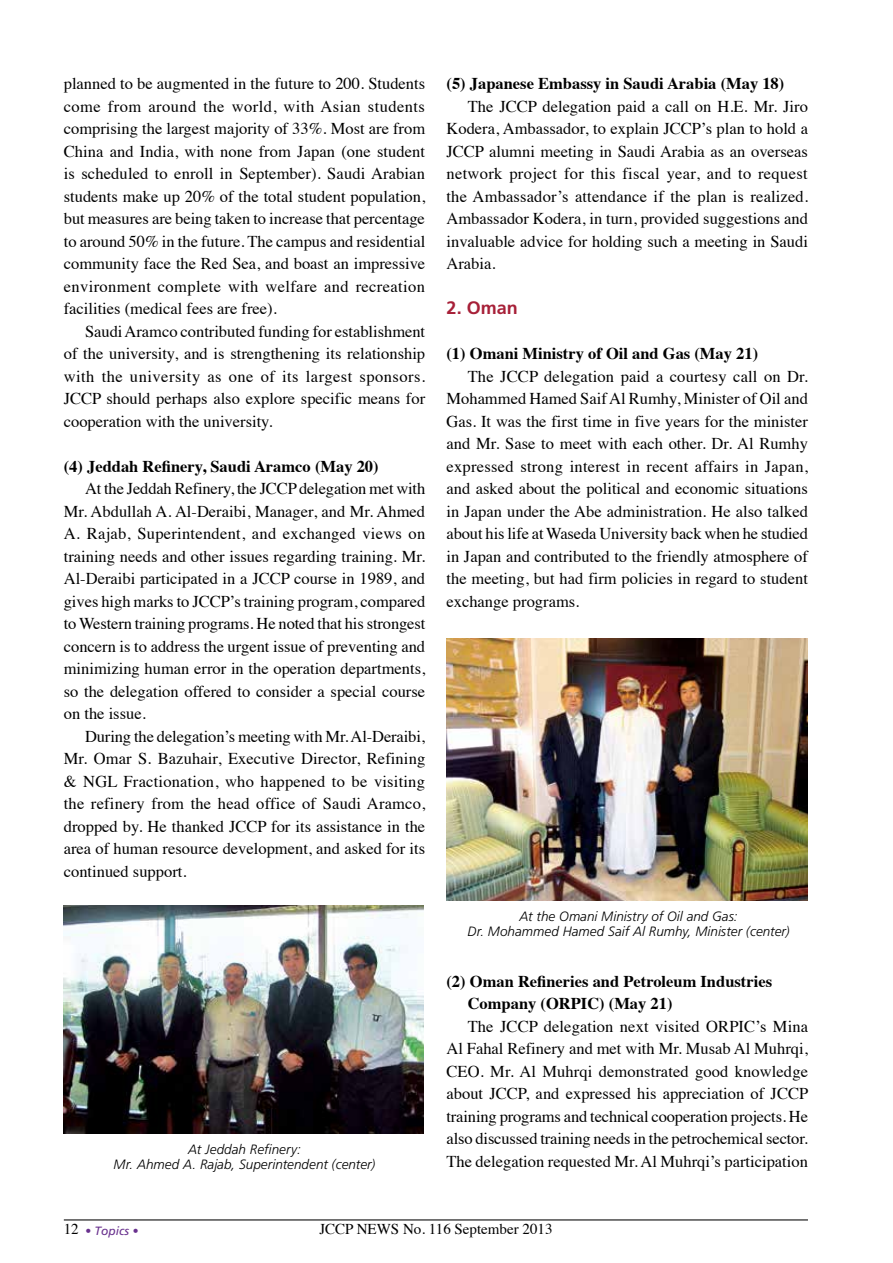
<style>
.page{position:relative;width:893px;height:1263px;background:#fff}
.page>*{position:absolute;margin:0;border:0;box-sizing:border-box;transform-origin:0 0}
.t1{font:700 18px "Frutiger";color:#a72038}
.t2{font:16.5px/22.5px "Times";color:#000;text-align:justify}
.t3{font:700 16.5px/22.5px "Times";color:#000}
.t4{font:15px "Times";color:#000}
.t5{font:italic 300 13.5px/15px "Frutiger";color:#000;text-align:center}
.t6{font:italic 12px "Frutiger";color:#69318e}
.s1{font-family:"Times";font-style:normal;font-size:15px;color:#000}
</style>
<div class="page">
<hr style="left:64px;top:1219px;width:744px;height:1px;background:#000">
<img style="left:64px;top:906px;width:360px;height:227px">
<img style="left:446px;top:639px;width:362px;height:261px">
<p class="t2" style="left:64px;top:71px;width:363px">planned to be augmented in the future to 200. Students come from around the world, with Asian students comprising the largest majority of 33%. Most are from China and India, with none from Japan (one student is scheduled to enroll in September). Saudi Arabian students make up 20% of the total student population, but measures are being taken to increase that percentage to around 50% in the future. The campus and residential community face the Red Sea, and boast an impressive environment complete with welfare and recreation facilities (medical fees are free).</p>
<p class="t2" style="left:64px;top:318px;width:363px;text-indent:21px">Saudi Aramco contributed funding for establishment of the university, and is strengthening its relationship with the university as one of its largest sponsors.<br>JCCP should perhaps also explore specific means for cooperation with the university.</p>
<p class="t3" style="left:64px;top:453px;width:316px">(4) Jeddah Refinery, Saudi Aramco (May 20)</p>
<p class="t2" style="left:64px;top:476px;width:363px;text-indent:21px">At the Jeddah Refinery, the JCCP delegation met with Mr. Abdullah A. Al-Deraibi, Manager, and Mr. Ahmed A. Rajab, Superintendent, and exchanged views on training needs and other issues regarding training. Mr.<br>Al-Deraibi participated in a JCCP course in 1989, and gives high marks to JCCP’s training program, compared to Western training programs. He noted that his strongest concern is to address the urgent issue of preventing and minimizing human error in the operation departments, so the delegation offered to consider a special course on the issue.</p>
<p class="t2" style="left:64px;top:724px;width:363px;text-indent:21px">During the delegation’s meeting with Mr. Al-Deraibi, Mr. Omar S. Bazuhair, Executive Director, Refining &amp; NGL Fractionation, who happened to be visiting the refinery from the head office of Saudi Aramco, dropped by. He thanked JCCP for its assistance in the area of human resource development, and asked for its continued support.</p>
<p class="t5" style="left:114px;top:1141px;width:263px">At Jeddah Refinery:<br>Mr. Ahmed A. Rajab, Superintendent (center)</p>
<p class="t3" style="left:446px;top:71px;width:339px">(5) Japanese Embassy in Saudi Arabia (May 18)</p>
<p class="t2" style="left:446px;top:94px;width:363px;text-indent:21px">The JCCP delegation paid a call on H.E. Mr. Jiro Kodera, Ambassador, to explain JCCP’s plan to hold a JCCP alumni meeting in Saudi Arabia as an overseas network project for this fiscal year, and to request the Ambassador’s attendance if the plan is realized.<br>Ambassador Kodera, in turn, provided suggestions and invaluable advice for holding such a meeting in Saudi Arabia.</p>
<p class="t1" style="left:446px;top:297px;width:73px">2. Oman</p>
<p class="t3" style="left:446px;top:341px;width:313px">(1) Omani Ministry of Oil and Gas (May 21)</p>
<p class="t2" style="left:446px;top:364px;width:363px;text-indent:21px">The JCCP delegation paid a courtesy call on Dr.<br>Mohammed Hamed Saif Al Rumhy, Minister of Oil and Gas. It was the first time in five years for the minister and Mr. Sase to meet with each other. Dr. Al Rumhy expressed strong interest in recent affairs in Japan, and asked about the political and economic situations in Japan under the Abe administration. He also talked about his life at Waseda University back when he studied in Japan and contributed to the friendly atmosphere of the meeting, but had firm policies in regard to student exchange programs.</p>
<p class="t5" style="left:467px;top:909px;width:324px">At the Omani Ministry of Oil and Gas:<br>Dr. Mohammed Hamed Saif Al Rumhy, Minister (center)</p>
<p class="t3" style="left:468px;top:968px;width:306px;text-indent:-21px">(2) Oman Refineries and Petroleum Industries<br>Company (ORPIC) (May 21)</p>
<p class="t2" style="left:446px;top:1013px;width:363px;text-indent:21px">The JCCP delegation next visited ORPIC’s Mina Al Fahal Refinery and met with Mr. Musab Al Muhrqi, CEO. Mr. Al Muhrqi demonstrated good knowledge about JCCP, and expressed his appreciation of JCCP training programs and technical cooperation projects. He also discussed training needs in the petrochemical sector.<br>The delegation requested Mr. Al Muhrqi’s participation</p>
<p class="t6" style="left:64px;top:1224px;width:76px"><span class="s1">12</span> • Topics •</p>
<p class="t4" style="left:319px;top:1215px;width:235px">JCCP NEWS No. 116 September 2013</p>
</div>
